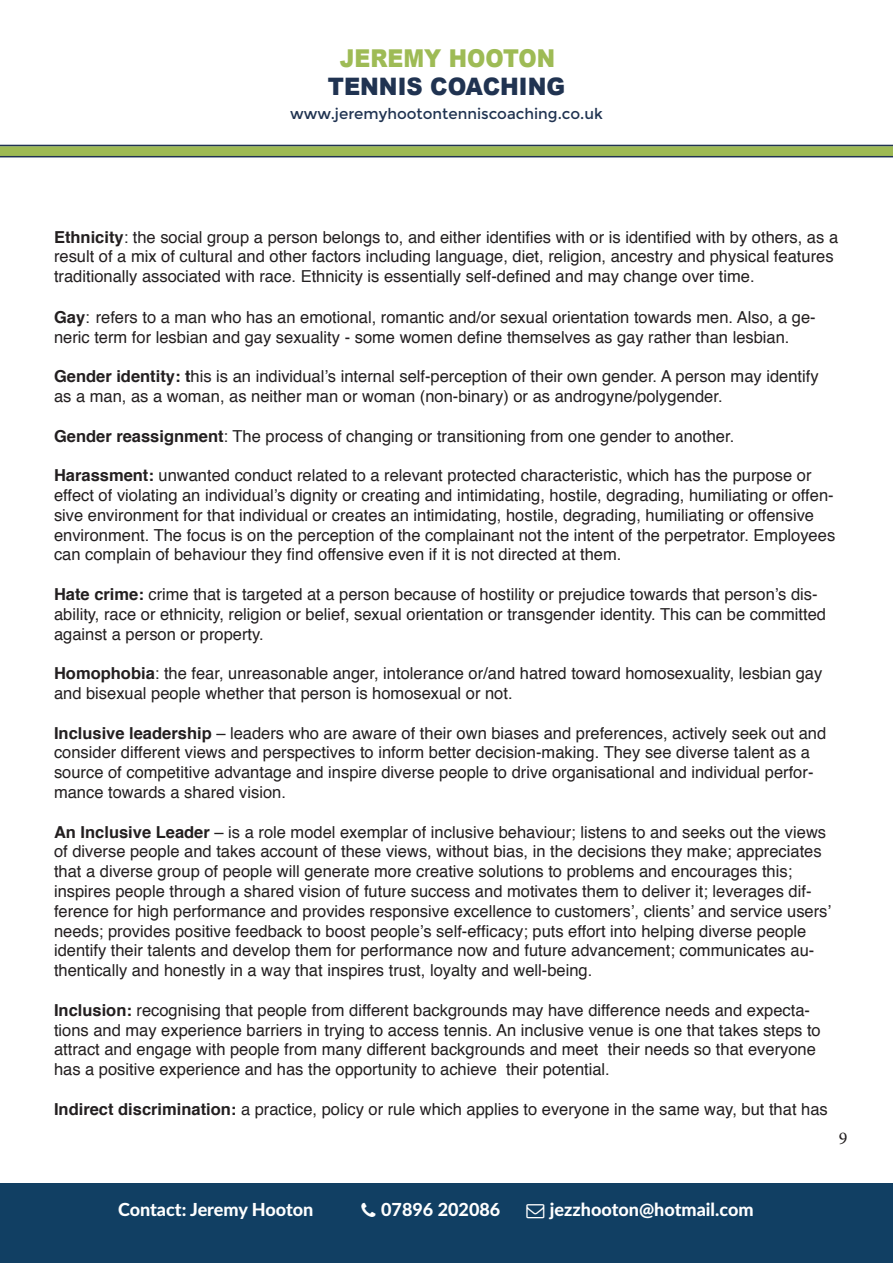
<style>
.page{position:relative;width:893px;height:1263px;background:#fff}
.page>*{position:absolute;margin:0;border:0;box-sizing:border-box;transform-origin:0 0}
.t1{font:900 24.6px "Arial";color:#9ebb55;scale:.9 1}
.t2{font:900 24px "Arial";color:#203351;scale:.93 1}
.t3{font:800 18px "Lato";color:#fff}
.t4{font:18px "Minion Pro";color:#231f20}
.No_Spacing{font:16.5px/19.8px "Helvetica";color:#231f20}
.t5{font:15px "Montserrat";color:#203351}
.s1{font-weight:700}
</style>
<div class="page">
<div style="left:0;top:1183px;width:893px;height:80px;background:#113f63"></div>
<div style="left:0;top:146px;width:893px;height:11px;background:#9eba54"></div>
<hr style="left:0;top:145px;width:893px;height:1px;background:#213352">
<hr style="left:0;top:156px;width:893px;height:1px;background:#213352">
<h1 class="t1" style="left:340px;top:40px;width:241px">JEREMY HOOTON</h1>
<h2 class="t2" style="left:328px;top:69px;width:257px">TENNIS COACHING</h2>
<p class="t5" style="left:290px;top:105px;width:314px">www.jeremyhootontenniscoaching.co.uk</p>
<p class="No_Spacing" style="left:54px;top:227px;width:786px"><span class="s1">Ethnicity</span>: the social group a person belongs to, and either identifies with or is identified with by others, as a result of a mix of cultural and other factors including language, diet, religion, ancestry and physical features traditionally associated with race. Ethnicity is essentially self-defined and may change over time.</p>
<p class="No_Spacing" style="left:54px;top:308px;width:763px"><span class="s1">Gay</span>: refers to a man who has an emotional, romantic and/or sexual orientation towards men. Also, a ge&shy;neric term for lesbian and gay sexuality - some women define themselves as gay rather than lesbian.</p>
<p class="No_Spacing" style="left:54px;top:367px;width:766px"><span class="s1">Gender identity: t</span>his is an individual’s internal self-perception of their own gender. A person may identify as a man, as a woman, as neither man or woman (non-binary) or as androgyne/polygender.</p>
<p class="No_Spacing" style="left:54px;top:426px;width:682px"><span class="s1">Gender reassignment</span>: The process of changing or transitioning from one gender to another.</p>
<p class="No_Spacing" style="left:54px;top:466px;width:783px"><span class="s1">Harassment:</span> unwanted conduct related to a relevant protected characteristic, which has the purpose or effect of violating an individual’s dignity or creating and intimidating, hostile, degrading, humiliating or offen&shy;sive environment for that individual or creates an intimidating, hostile, degrading, humiliating or offensive environment. The focus is on the perception of the complainant not the intent of the perpetrator. Employees can complain of behaviour they find offensive even if it is not directed at them.</p>
<p class="No_Spacing" style="left:54px;top:585px;width:773px"><span class="s1">Hate crime:</span> crime that is targeted at a person because of hostility or prejudice towards that person’s dis&shy;ability, race or ethnicity, religion or belief, sexual orientation or transgender identity. This can be committed against a person or property.</p>
<p class="No_Spacing" style="left:54px;top:664px;width:770px"><span class="s1">Homophobia</span>: the fear, unreasonable anger, intolerance or/and hatred toward homosexuality, lesbian gay and bisexual people whether that person is homosexual or not.</p>
<p class="No_Spacing" style="left:54px;top:723px;width:774px"><span class="s1">Inclusive leadership</span> – leaders who are aware of their own biases and preferences, actively seek out and consider different views and perspectives to inform better decision-making. They see diverse talent as a source of competitive advantage and inspire diverse people to drive organisational and individual perfor&shy;mance towards a shared vision.</p>
<p class="No_Spacing" style="left:54px;top:822px;width:779px"><span class="s1">An Inclusive Leader</span> – is a role model exemplar of inclusive behaviour; listens to and seeks out the views of diverse people and takes account of these views, without bias, in the decisions they make; appreciates that a diverse group of people will generate more creative solutions to problems and encourages this; inspires people through a shared vision of future success and motivates them to deliver it; leverages dif&shy;ference for high performance and provides responsive excellence to customers’, clients’ and service users’ needs; provides positive feedback to boost people’s self-efficacy; puts effort into helping diverse people identify their talents and develop them for performance now and future advancement; communicates au&shy;thentically and honestly in a way that inspires trust, loyalty and well-being.</p>
<p class="No_Spacing" style="left:54px;top:1001px;width:768px"><span class="s1">Inclusion:</span> recognising that people from different backgrounds may have difference needs and expecta&shy;tions and may experience barriers in trying to access tennis. An inclusive venue is one that takes steps to attract and engage with people from many different backgrounds and meet their needs so that everyone has a positive experience and has the opportunity to achieve their potential.</p>
<p class="No_Spacing" style="left:54px;top:1100px;width:775px"><span class="s1">Indirect discrimination:</span> a practice, policy or rule which applies to everyone in the same way, but that has</p>
<p class="t3" style="left:118px;top:1196px;width:197px">Contact: Jeremy Hooton</p>
<p class="t3" style="left:381px;top:1196px;width:121px">07896 202086</p>
<p class="t3" style="left:550px;top:1196px;width:205px">jezzhooton@hotmail.com</p>
<p class="t4" style="left:839px;top:1126px;width:10px">9</p>
</div>
